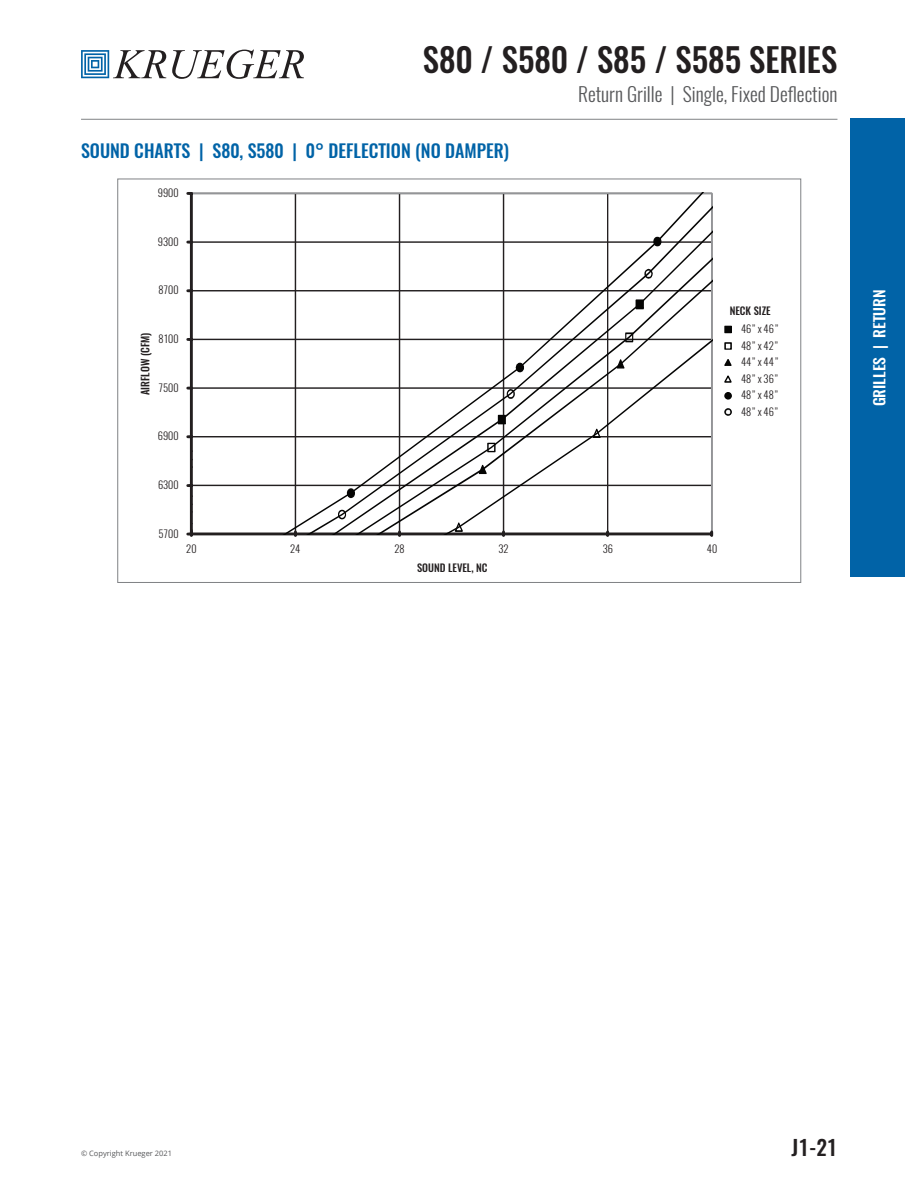
<style>
.page{position:relative;width:905px;height:1188px;background:#fff}
.page>*{position:absolute;margin:0;border:0;box-sizing:border-box;transform-origin:0 0}
.t1{font:500 33px "Oswald";color:#231f20}
.t2{font:500 21px "Oswald";color:#231f20}
.t3{font:300 19.5px "Oswald";color:#57585a}
.t4{font:500 18px "Oswald";color:#0163a7}
.t5{font:500 15px "Oswald";color:#fff;scale:1.05 1}
.t6{font:300 10.5px/16.5px "Oswald";color:#231f20;text-align:justify}
.t7{font:500 10.5px "Oswald";color:#231f20}
.t8{font:7.5px "Open Sans";color:#57585a}
</style>
<div class="page">
<svg style="left:81px;top:50px;width:85px;height:28px"></svg>
<svg style="left:172px;top:50px;width:132px;height:29px"></svg>
<hr style="left:81px;top:119px;width:756px;height:1px;background:#808285">
<div style="left:850px;top:119px;width:54px;height:458px;background:#0163a7"></div>
<hr style="left:190px;top:193px;width:3px;height:341px;background:#231f20">
<svg style="left:188px;top:530px;width:5px;height:6px"></svg>
<svg style="left:724px;top:326px;width:7px;height:7px"></svg>
<svg style="left:724px;top:342px;width:7px;height:8px"></svg>
<svg style="left:724px;top:359px;width:7px;height:7px"></svg>
<svg style="left:724px;top:376px;width:7px;height:7px"></svg>
<svg style="left:724px;top:392px;width:7px;height:8px"></svg>
<svg style="left:724px;top:408px;width:7px;height:8px"></svg>
<svg style="left:191px;top:193px;width:49px;height:342px"></svg>
<svg style="left:240px;top:193px;width:472px;height:342px"></svg>
<svg style="left:338px;top:510px;width:8px;height:9px"></svg>
<svg style="left:506px;top:389px;width:9px;height:10px"></svg>
<svg style="left:644px;top:269px;width:8px;height:10px"></svg>
<h1 class="t1" style="left:423px;top:37px;width:416px">S80 / S580 / S85 / S585 SERIES</h1>
<h3 class="t3" style="left:578px;top:81px;width:261px">Return Grille | Single, Fixed Deflection</h3>
<h3 class="t4" style="left:81px;top:138px;width:429px">SOUND CHARTS | S80, S580 | 0° DEFLECTION (NO DAMPER)</h3>
<p class="t6" style="left:158px;top:185px;width:22px">9900</p>
<p class="t6" style="left:158px;top:233px;width:22px">9300</p>
<p class="t6" style="left:158px;top:282px;width:21px">8700</p>
<p class="t7" style="left:138px;top:395px;width:64px;rotate:-90deg">AIRFLOW (CFM)</p>
<p class="t6" style="left:159px;top:331px;width:21px">8100</p>
<p class="t6" style="left:158px;top:379px;width:21px">7500</p>
<p class="t6" style="left:158px;top:428px;width:22px">6900</p>
<p class="t7" style="left:729px;top:304px;width:42px">NECK SIZE</p>
<p class="t6" style="left:741px;top:321px;width:39px">46” x 46” 48” x 42” 44” x 44” 48” x 36” 48” x 48” 48” x 46”</p>
<p class="t6" style="left:158px;top:477px;width:22px">6300</p>
<p class="t6" style="left:158px;top:525px;width:21px">5700</p>
<p class="t6" style="left:186px;top:541px;width:12px">20</p>
<p class="t6" style="left:290px;top:541px;width:12px">24</p>
<p class="t6" style="left:394px;top:541px;width:12px">28</p>
<p class="t6" style="left:498px;top:541px;width:12px">32</p>
<p class="t6" style="left:603px;top:541px;width:12px">36</p>
<p class="t6" style="left:707px;top:541px;width:12px">40</p>
<p class="t7" style="left:417px;top:560px;width:72px">SOUND LEVEL, NC</p>
<h3 class="t5" style="left:868px;top:406px;width:113px;rotate:-90deg">GRILLES | RETURN</h3>
<p class="t8" style="left:81px;top:1149px;width:93px">© Copyright Krueger 2021</p>
<h2 class="t2" style="left:791px;top:1133px;width:47px">J1-21</h2>
</div>
